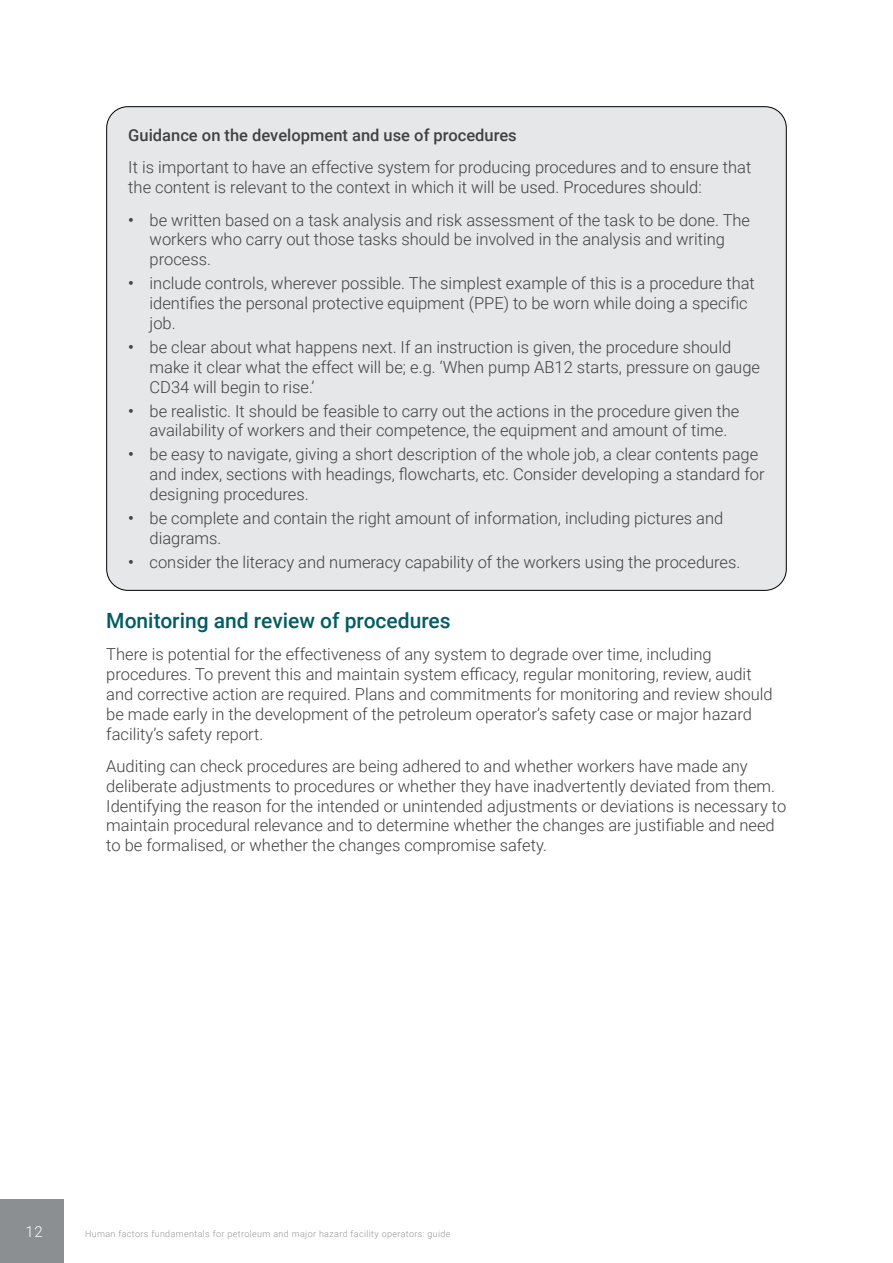
<style>
.page{position:relative;width:893px;height:1263px;background:#fff}
.page>*{position:absolute;margin:0;border:0;box-sizing:border-box;transform-origin:0 0}
.Heading_2{font:500 21px "Roboto";color:#005d63}
.Text{font:300 16.5px/19.8px "Roboto";color:#414042}
.Text-2{font:500 16.5px "Roboto";color:#414042}
.t1{font:300 15px "Roboto";color:#fff}
.t2{font:300 9px "Roboto";letter-spacing:.04em;color:#939598}
.s1{font-weight:500}
</style>
<div class="page">
<div style="left:0;top:1199px;width:64px;height:64px;background:#8b8f91"></div>
<div style="left:107px;top:107px;width:679px;height:483px;background:#e6e7e8;border-radius:21px"></div>
<p class="Text-2" style="left:128px;top:123px;width:390px">Guidance on the development and use of procedures</p>
<p class="Text" style="left:128px;top:157px;width:624px">It is important to have an effective system for producing procedures and to ensure that the content is relevant to the context in which it will be used. Procedures should:</p>
<p class="Text" style="left:150px;top:209px;width:602px;text-indent:-21px"><span class="s1">•</span> be written based on a task analysis and risk assessment of the task to be done. The workers who carry out those tasks should be involved in the analysis and writing process.</p>
<p class="Text" style="left:150px;top:273px;width:607px;text-indent:-21px"><span class="s1">•</span> include controls, wherever possible. The simplest example of this is a procedure that identifies the personal protective equipment (PPE) to be worn while doing a specific job.</p>
<p class="Text" style="left:150px;top:337px;width:612px;text-indent:-21px"><span class="s1">•</span> be clear about what happens next. If an instruction is given, the procedure should make it clear what the effect will be; e.g. ‘When pump AB12 starts, pressure on gauge<br>CD34 will begin to rise.’</p>
<p class="Text" style="left:128px;top:400px;width:613px;text-align:center"><span class="s1">•</span> be realistic. It should be feasible to carry out the actions in the procedure given the availability of workers and their competence, the equipment and amount of time.</p>
<p class="Text" style="left:150px;top:444px;width:616px;text-indent:-21px"><span class="s1">•</span> be easy to navigate, giving a short description of the whole job, a clear contents page and index, sections with headings, flowcharts, etc. Consider developing a standard for designing procedures.</p>
<p class="Text" style="left:150px;top:508px;width:575px;text-indent:-21px"><span class="s1">•</span> be complete and contain the right amount of information, including pictures and diagrams.</p>
<p class="Text" style="left:128px;top:552px;width:614px"><span class="s1">•</span> consider the literacy and numeracy capability of the workers using the procedures.</p>
<h2 class="Heading_2" style="left:106px;top:606px;width:346px">Monitoring and review of procedures</h2>
<p class="Text" style="left:106px;top:644px;width:668px">There is potential for the effectiveness of any system to degrade over time, including procedures. To prevent this and maintain system efficacy, regular monitoring, review, audit and corrective action are required. Plans and commitments for monitoring and review should be made early in the development of the petroleum operator’s safety case or major hazard facility’s safety report.</p>
<p class="Text" style="left:106px;top:756px;width:681px">Auditing can check procedures are being adhered to and whether workers have made any deliberate adjustments to procedures or whether they have inadvertently deviated from them.<br>Identifying the reason for the intended or unintended adjustments or deviations is necessary to maintain procedural relevance and to determine whether the changes are justifiable and need to be formalised, or whether the changes compromise safety.</p>
<p class="t1" style="left:26px;top:1221px;width:19px">12</p>
<p class="t2" style="left:85px;top:1228px;width:367px">Human factors fundamentals for petroleum and major hazard facility operators: guide</p>
</div>
